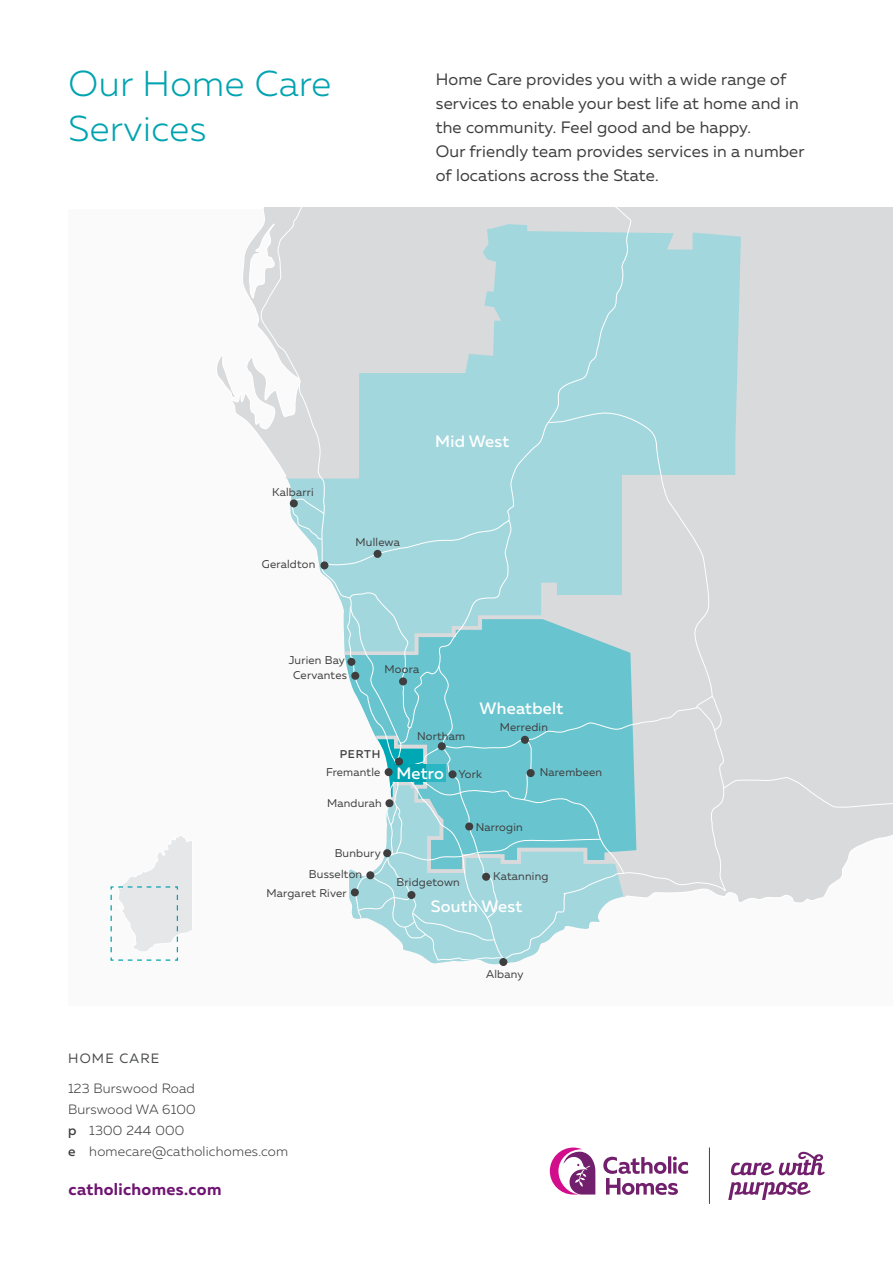
<style>
.page{position:relative;width:893px;height:1263px;background:#fff}
.page>*{position:absolute;margin:0;border:0;box-sizing:border-box;transform-origin:0 0}
.t1{font:300 36px/45px "Muller";letter-spacing:.015em;color:#00a3b0}
.t2{font:16.5px/24px "Muller";letter-spacing:.01em;color:#3e3e3f}
.t3{font:500 16.5px "Muller";letter-spacing:.015em;color:#fff}
.t4{font:700 16.5px "Muller";letter-spacing:.02em;color:#6f1472}
.t5{font:300 13.5px/21px "Muller";letter-spacing:.015em;color:#3e3e3f}
.t6{font:13.5px "Muller";letter-spacing:.09em;color:#4b4c4d}
.t7{font:11.25px "Muller";letter-spacing:.02em;color:#3e3e3f}
.t8{font:500 11.25px "Muller";letter-spacing:.07em;color:#3e3e3f}
.s1{font-weight:500}
</style>
<div class="page">
<div style="left:69px;top:209px;width:824px;height:797px;background:#f9faf9"></div>
<svg style="left:110px;top:836px;width:82px;height:125px"></svg>
<svg style="left:603px;top:1156px;width:85px;height:39px"></svg>
<svg style="left:550px;top:1147px;width:45px;height:47px"></svg>
<svg style="left:728px;top:1152px;width:97px;height:48px"></svg>
<hr style="left:709px;top:1147px;width:1px;height:57px;background:#72206d">
<svg style="left:217px;top:356px;width:18px;height:41px"></svg>
<svg style="left:260px;top:207px;width:633px;height:696px"></svg>
<div style="left:722px;top:765px;width:171px;height:43px;background:#d9dadc"></div>
<svg style="left:695px;top:696px;width:27px;height:35px"></svg>
<svg style="left:399px;top:207px;width:232px;height:538px;background:#b1d8dd"></svg>
<svg style="left:292px;top:499px;width:218px;height:67px;background:#a9d9e0"></svg>
<svg style="left:548px;top:411px;width:164px;height:285px;background:#bed8dd"></svg>
<svg style="left:347px;top:592px;width:283px;height:372px;background:#96d3da"></svg>
<div style="left:425px;top:765px;width:21px;height:17px;background:#2ab7c3"></div>
<div style="left:394px;top:765px;width:31px;height:17px;background:#00a3b0"></div>
<div style="left:438px;top:742px;width:8px;height:8px;background:#3e3e3f;border-radius:50%"></div>
<div style="left:347px;top:658px;width:8px;height:8px;background:#3e3e3f;border-radius:50%"></div>
<div style="left:320px;top:561px;width:8px;height:8px;background:#3e3e3f;border-radius:50%"></div>
<div style="left:374px;top:550px;width:8px;height:8px;background:#3e3e3f;border-radius:50%"></div>
<div style="left:399px;top:677px;width:8px;height:8px;background:#3e3e3f;border-radius:50%"></div>
<div style="left:290px;top:499px;width:8px;height:8px;background:#3e3e3f;border-radius:50%"></div>
<div style="left:351px;top:672px;width:8px;height:8px;background:#3e3e3f;border-radius:50%"></div>
<div style="left:395px;top:757px;width:8px;height:9px;background:#3e3e3f;border-radius:50%"></div>
<div style="left:449px;top:770px;width:8px;height:8px;background:#3e3e3f;border-radius:50%"></div>
<div style="left:385px;top:799px;width:8px;height:8px;background:#3e3e3f;border-radius:50%"></div>
<div style="left:482px;top:873px;width:8px;height:8px;background:#3e3e3f;border-radius:50%"></div>
<div style="left:407px;top:891px;width:8px;height:8px;background:#3e3e3f;border-radius:50%"></div>
<div style="left:465px;top:822px;width:8px;height:8px;background:#3e3e3f;border-radius:50%"></div>
<div style="left:351px;top:888px;width:8px;height:8px;background:#3e3e3f;border-radius:50%"></div>
<div style="left:366px;top:871px;width:8px;height:8px;background:#3e3e3f;border-radius:50%"></div>
<div style="left:383px;top:849px;width:8px;height:8px;background:#3e3e3f;border-radius:50%"></div>
<div style="left:499px;top:958px;width:8px;height:8px;background:#3e3e3f;border-radius:50%"></div>
<div style="left:385px;top:768px;width:8px;height:8px;background:#3e3e3f;border-radius:50%"></div>
<div style="left:521px;top:736px;width:8px;height:8px;background:#3e3e3f;border-radius:50%"></div>
<div style="left:527px;top:769px;width:8px;height:8px;background:#3e3e3f;border-radius:50%"></div>
<p class="t1" style="left:69px;top:61px;width:264px">Our Home Care<br>Services</p>
<p class="t2" style="left:436px;top:67px;width:370px">Home Care provides you with a wide range of services to enable your best life at home and in the community. Feel good and be happy.<br>Our friendly team provides services in a number of locations across the State.</p>
<p class="t7" style="left:272px;top:485px;width:43px">Kalbarri</p>
<p class="t7" style="left:262px;top:557px;width:55px">Geraldton</p>
<p class="t7" style="left:355px;top:535px;width:46px">Mullewa</p>
<p class="t3" style="left:435px;top:431px;width:76px">Mid West</p>
<p class="t7" style="left:289px;top:653px;width:58px">Jurien Bay</p>
<p class="t7" style="left:293px;top:668px;width:55px">Cervantes</p>
<p class="t7" style="left:385px;top:662px;width:36px">Moora</p>
<p class="t7" style="left:417px;top:729px;width:50px">Northam</p>
<p class="t3" style="left:479px;top:698px;width:85px">Wheatbelt</p>
<p class="t7" style="left:500px;top:720px;width:50px">Merredin</p>
<p class="t8" style="left:340px;top:747px;width:42px">PERTH</p>
<p class="t7" style="left:326px;top:765px;width:56px">Fremantle</p>
<p class="t7" style="left:327px;top:796px;width:56px">Mandurah</p>
<p class="t7" style="left:335px;top:846px;width:48px">Bunbury</p>
<p class="t7" style="left:309px;top:867px;width:55px">Busselton</p>
<p class="t7" style="left:267px;top:886px;width:82px">Margaret River</p>
<p class="t3" style="left:396px;top:763px;width:49px">Metro</p>
<p class="t7" style="left:459px;top:767px;width:25px">York</p>
<p class="t7" style="left:540px;top:765px;width:64px">Narembeen</p>
<p class="t7" style="left:476px;top:820px;width:49px">Narrogin</p>
<p class="t7" style="left:397px;top:876px;width:65px">Bridgetown</p>
<p class="t7" style="left:493px;top:869px;width:57px">Katanning</p>
<p class="t3" style="left:431px;top:896px;width:93px">South West</p>
<p class="t7" style="left:486px;top:967px;width:39px">Albany</p>
<p class="t6" style="left:68px;top:1050px;width:93px">HOME CARE</p>
<p class="t5" style="left:68px;top:1077px;width:129px">123 Burswood Road<br>Burswood WA 6100</p>
<p class="t5" style="left:68px;top:1119px;width:118px"><span class="s1">p</span> 1300 244 000</p>
<p class="t5" style="left:68px;top:1140px;width:222px"><span class="s1">e</span> homecare@catholichomes.com</p>
<p class="t4" style="left:69px;top:1179px;width:154px">catholichomes.com</p>
</div>
